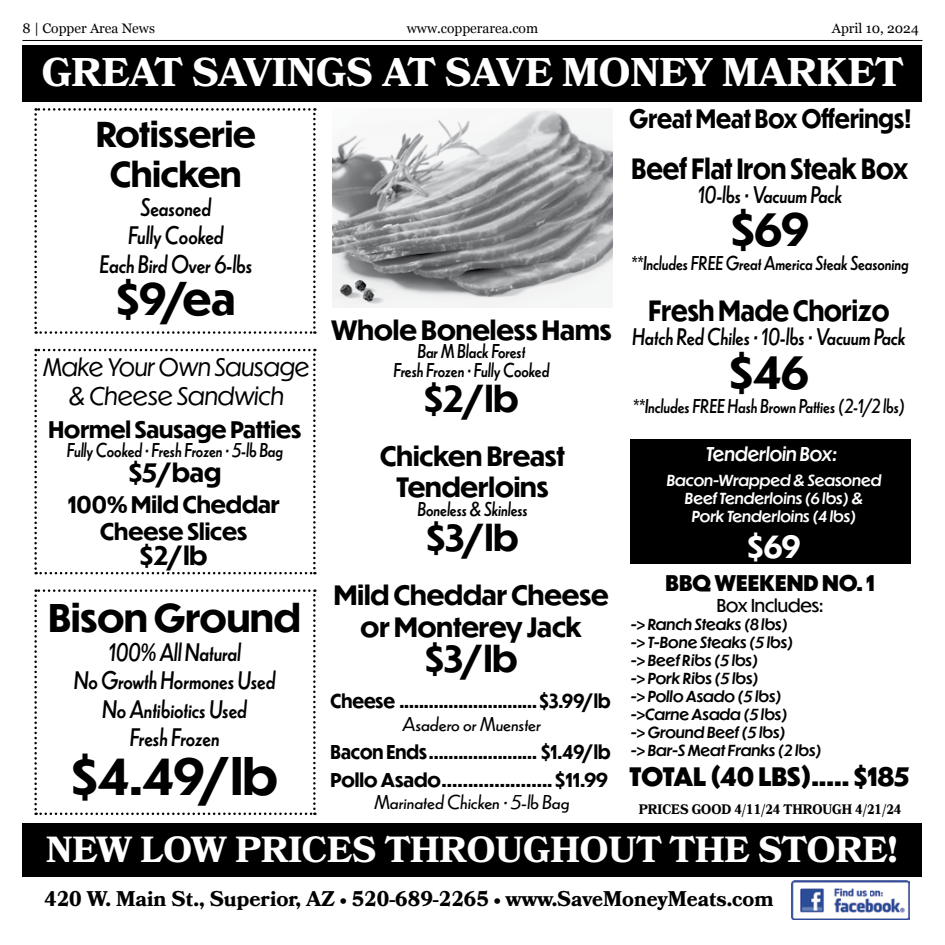
<style>
.page{position:relative;width:945px;height:945px;background:#fff}
.page>*{position:absolute;margin:0;border:0;box-sizing:border-box;transform-origin:0 0}
.t1{font:700 48.75px "Dunbar Tall";color:#000}
.t2{font:700 43.75px "Dunbar Tall";color:#000}
.t3{font:700 42.5px "Dunbar Tall";color:#000}
.t4{font:700 40px "Bookmania";letter-spacing:-.015em;color:#fff}
.t5{font:700 37.5px "Dunbar Tall";color:#000}
.t6{font:700 36.25px "Bookmania";color:#fff}
.t7{font:700 35px "Dunbar Tall";color:#000}
.t8{font:700 33.75px/40.5px "Dunbar Tall";color:#000;text-align:center}
.t9{font:700 30px "Dunbar Tall";color:#fff}
.t10{font:700 27.5px "Dunbar Tall";color:#000;scale:.9 1}
.t11{font:700 26.25px/31.5px "Dunbar Tall";color:#000;text-align:center}
.t12{font:800 25px "Dunbar Tall";color:#000}
.t13{font:700 25px "Dunbar Tall";color:#000;scale:.9 1}
.t14{font:700 25px "Dunbar Tall";color:#000}
.t15{font:italic 23.75px/28.5px "Dunbar Low";color:#000;text-align:center;scale:.85 1}
.t16{font:italic 23.75px/28.5px "Dunbar Tall";color:#000;text-align:center;scale:.95 1}
.t17{font:italic 22.5px "Dunbar Low";color:#000;scale:.85 1}
.t18{font:700 22.5px/27px "Dunbar Tall";color:#000;text-align:center}
.t19{font:700 21.25px "Bookmania";color:#000}
.t20{font:800 21.25px "Dunbar Tall";color:#000}
.t21{font:italic 18.75px/18.8px "Dunbar Low";color:#000;text-align:center;scale:.85 1}
.t22{font:700 18.75px/28.1px "Dunbar Tall";color:#000;scale:.93 1}
.t23{font:italic 18.75px "Dunbar Low";color:#000}
.t24{font:italic 500 18.75px "Dunbar Tall";color:#fff;scale:.94 1}
.t25{font:17.5px "Dunbar Tall";color:#000}
.t26{font:italic 500 15px/18px "Dunbar Tall";color:#000}
.t27{font:italic 500 15px/18px "Dunbar Tall";color:#fff;text-align:center}
.t28{font:13.75px "Georgia";color:#000}
.t29{font:700 13.75px "Bookmania";color:#000;scale:.93 1}
</style>
<div class="page">
<hr style="left:22px;top:40px;width:900px;height:1px;background:#000">
<div style="left:22px;top:45px;width:900px;height:56px;background:#000"></div>
<img style="left:792px;top:881px;width:117px;height:39px">
<div style="left:22px;top:823px;width:900px;height:53px;background:#000"></div>
<img style="left:332px;top:109px;width:281px;height:199px">
<svg style="left:34px;top:589px;width:282px;height:226px"></svg>
<svg style="left:34px;top:349px;width:282px;height:225px"></svg>
<svg style="left:34px;top:108px;width:282px;height:226px"></svg>
<div style="left:630px;top:440px;width:281px;height:124px;background:#000"></div>
<p class="t28" style="left:22px;top:18px;width:134px">8 | Copper Area News</p>
<p class="t28" style="left:407px;top:18px;width:133px">www.copperarea.com</p>
<p class="t28" style="left:832px;top:18px;width:88px">April 10, 2024</p>
<h3 class="t4" style="left:42px;top:49px;width:864px">GREAT SAVINGS AT SAVE MONEY MARKET</h3>
<h3 class="t8" style="left:96px;top:113px;width:161px">Rotisserie<br>Chicken</h3>
<p class="t15" style="left:99px;top:192px;width:181px">Seasoned<br>Fully Cooked<br>Each Bird Over 6-lbs</p>
<h3 class="t3" style="left:116px;top:268px;width:120px">$9/ea</h3>
<p class="t16" style="left:43px;top:352px;width:282px">Make Your Own Sausage &amp; Cheese Sandwich</p>
<p class="t18" style="left:49px;top:416px;width:254px">Hormel Sausage Patties</p>
<p class="t21" style="left:67px;top:440px;width:256px">Fully Cooked • Fresh Frozen • 5-lb Bag</p>
<h3 class="t14" style="left:129px;top:454px;width:94px">$5/bag</h3>
<p class="t18" style="left:68px;top:491px;width:213px">100% Mild Cheddar<br>Cheese Slices</p>
<h3 class="t14" style="left:140px;top:537px;width:69px">$2/lb</h3>
<h3 class="t5" style="left:49px;top:591px;width:254px">Bison Ground</h3>
<p class="t15" style="left:74px;top:637px;width:239px">100% All Natural<br>No Growth Hormones Used<br>No Antibiotics Used<br>Fresh Frozen</p>
<h1 class="t1" style="left:71px;top:741px;width:208px">$4.49/lb</h1>
<h3 class="t11" style="left:331px;top:313px;width:282px">Whole Boneless Hams</h3>
<p class="t21" style="left:393px;top:341px;width:185px">Bar M Black Forest<br>Fresh Frozen • Fully Cooked</p>
<h3 class="t7" style="left:424px;top:373px;width:96px">$2/lb</h3>
<h3 class="t11" style="left:380px;top:440px;width:186px">Chicken Breast<br>Tenderloins</h3>
<p class="t21" style="left:418px;top:499px;width:131px">Boneless &amp; Skinless</p>
<h3 class="t7" style="left:426px;top:512px;width:94px">$3/lb</h3>
<h3 class="t11" style="left:334px;top:579px;width:276px">Mild Cheddar Cheese or Monterey Jack</h3>
<h3 class="t7" style="left:425px;top:633px;width:94px">$3/lb</h3>
<p class="t22" style="left:331px;top:687px;width:303px">Cheese ............................ $3.99/lb</p>
<p class="t23" style="left:402px;top:710px;width:140px">Asadero or Muenster</p>
<p class="t22" style="left:331px;top:737px;width:303px">Bacon Ends ...................... $1.49/lb<br>Pollo Asado ..................... $11.99</p>
<p class="t23" style="left:374px;top:789px;width:197px">Marinated Chicken • 5-lb Bag</p>
<h3 class="t13" style="left:630px;top:101px;width:315px">Great Meat Box O-erings!</h3>
<h3 class="t10" style="left:631px;top:148px;width:309px">Beef Flat Iron Steak Box</h3>
<p class="t17" style="left:698px;top:178px;width:171px">10-lbs • Vacuum Pack</p>
<h2 class="t2" style="left:731px;top:198px;width:79px">$69</h2>
<p class="t21" style="left:631px;top:253px;width:328px">**Includes FREE Great America Steak Seasoning</p>
<h3 class="t10" style="left:649px;top:291px;width:269px">Fresh Made Chorizo</h3>
<p class="t17" style="left:632px;top:320px;width:323px">Hatch Red Chiles • 10-lbs • Vacuum Pack</p>
<h2 class="t2" style="left:729px;top:340px;width:81px">$46</h2>
<p class="t21" style="left:633px;top:396px;width:322px">**Includes FREE Hash Brown Patties (2-1/2 lbs)</p>
<p class="t24" style="left:706px;top:440px;width:141px">Tenderloin Box:</p>
<p class="t27" style="left:667px;top:471px;width:216px">Bacon-Wrapped &amp; Seasoned<br>Beef Tenderloins (6 lbs) &amp;<br>Pork Tenderloins (4 lbs)</p>
<h3 class="t9" style="left:748px;top:525px;width:54px">$69</h3>
<p class="t20" style="left:666px;top:567px;width:211px">BBQ WEEKEND NO. 1</p>
<p class="t25" style="left:717px;top:593px;width:108px">Box Includes:</p>
<p class="t26" style="left:631px;top:615px;width:192px">-&gt; Ranch Steaks (8 lbs)<br>-&gt; T-Bone Steaks (5 lbs)<br>-&gt; Beef Ribs (5 lbs)<br>-&gt; Pork Ribs (5 lbs)<br>-&gt; Pollo Asado (5 lbs) -&gt;Carne Asada (5 lbs)<br>-&gt; Ground Beef (5 lbs)<br>-&gt; Bar-S Meat Franks (2 lbs)</p>
<h3 class="t12" style="left:630px;top:758px;width:281px">TOTAL (40 LBS) ..... $185</h3>
<p class="t29" style="left:639px;top:802px;width:284px">PRICES GOOD 4/11/24 THROUGH 4/21/24</p>
<h3 class="t6" style="left:46px;top:828px;width:853px">NEW LOW PRICES THROUGHOUT THE STORE!</h3>
<p class="t19" style="left:44px;top:886px;width:731px">420 W. Main St., Superior, AZ • 520-689-2265 • www.SaveMoneyMeats.com</p>
</div>
